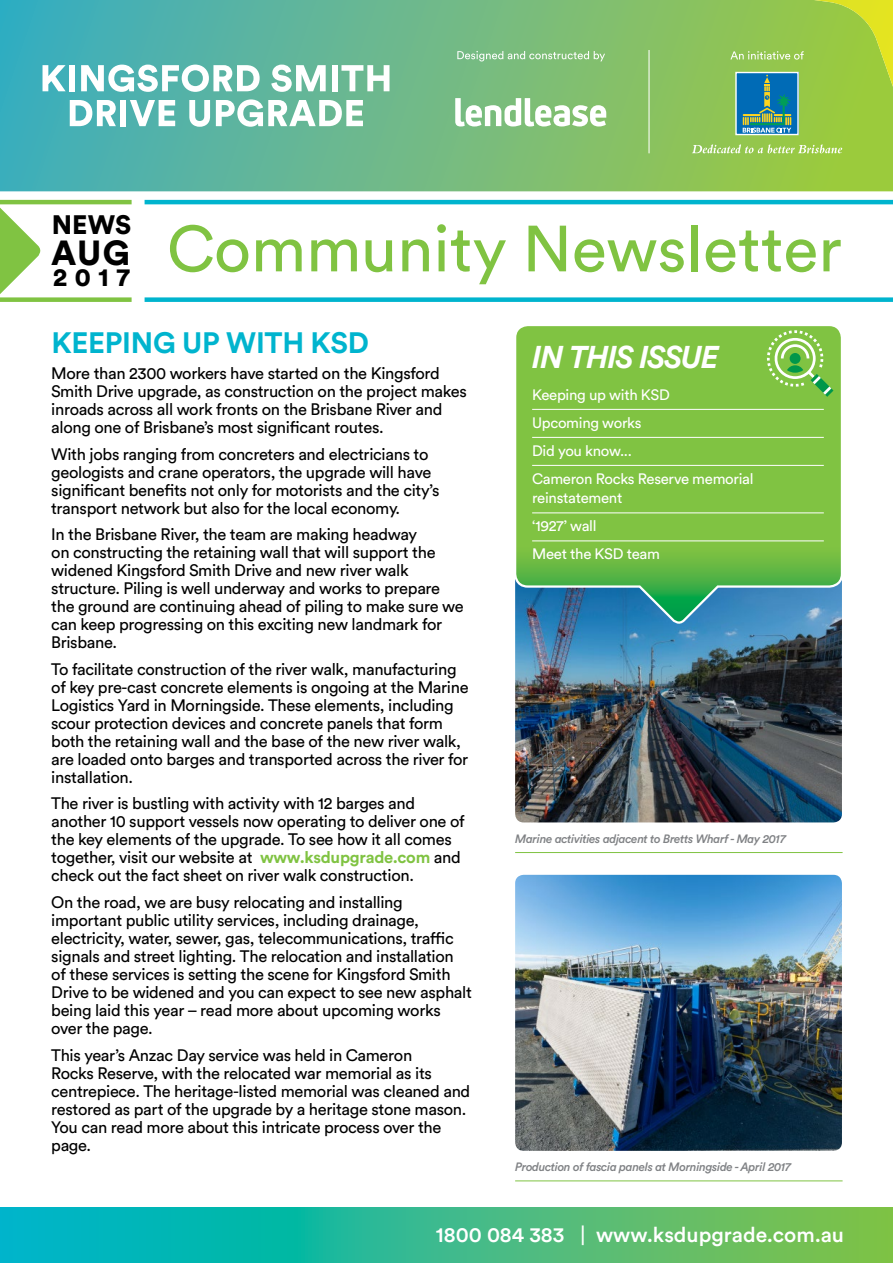
<style>
.page{position:relative;width:893px;height:1263px;background:#fff}
.page>*{position:absolute;margin:0;border:0;box-sizing:border-box;transform-origin:0 0}
.t1{font:64.5px "Circular Std";color:#80c342}
.t2{font:900 34.5px "Circular Std";color:#000}
.t3{font:italic 700 31.2px "Circular Std";letter-spacing:-.04em;color:#fff}
.t4{font:700 29.25px "Circular Std";letter-spacing:-.01em;color:#00b4ce}
.t5{font:900 26.4px "Circular Std";color:#000}
.t6{font:900 25.5px "Circular Std";color:#000}
.t7{font:500 21px "Circular Std";color:#fff}
.t8{font:16.5px/18px "Circular Std";letter-spacing:-.02em;color:#000}
.t9{font:15px/28px "Circular Std";letter-spacing:-.02em;color:#fff}
.t10{font:italic 500 12px "Circular Std";letter-spacing:-.03em;color:#808285}
.s1{font-weight:700;color:#80c342}
.s2{font-weight:400}
</style>
<div class="page">
<img style="left:515px;top:626px;width:327px;height:196px">
<hr style="left:515px;top:852px;width:328px;height:1px;background:#80c342">
<svg style="left:515px;top:326px;width:327px;height:300px;background:#74ba54"></svg>
<svg style="left:767px;top:330px;width:66px;height:67px;background:#8ac960"></svg>
<img style="left:515px;top:875px;width:327px;height:276px">
<hr style="left:515px;top:1180px;width:328px;height:1px;background:#80c342">
<hr style="left:532px;top:409px;width:292px;height:1px;background:#fff">
<hr style="left:532px;top:437px;width:292px;height:1px;background:#fff">
<hr style="left:532px;top:465px;width:292px;height:1px;background:#fff">
<hr style="left:532px;top:513px;width:292px;height:1px;background:#fff">
<hr style="left:532px;top:541px;width:292px;height:1px;background:#fff">
<div style="left:145px;top:297px;width:748px;height:5px;background:#00b4ce"></div>
<hr style="left:145px;top:200px;width:748px;height:4px;background:#00b4ce">
<div style="left:0;top:297px;width:132px;height:5px;background:#80c342"></div>
<hr style="left:0;top:200px;width:132px;height:4px;background:#80c342">
<svg style="left:0;top:208px;width:41px;height:86px"></svg>
<svg style="left:0;top:0;width:408px;height:191px;background:#54b3a5"></svg>
<svg style="left:408px;top:0;width:485px;height:191px;background:#86c164"></svg>
<svg style="left:814px;top:0;width:79px;height:87px;background:#abd039"></svg>
<svg style="left:455px;top:98px;width:151px;height:28px"></svg>
<svg style="left:457px;top:51px;width:148px;height:10px"></svg>
<svg style="left:730px;top:51px;width:74px;height:9px"></svg>
<hr style="left:648px;top:50px;width:1px;height:103px;background:#fff">
<svg style="left:692px;top:144px;width:150px;height:9px"></svg>
<div style="left:736px;top:73px;width:62px;height:62px;background:#006bb6"></div>
<svg style="left:743px;top:75px;width:48px;height:58px"></svg>
<div style="left:735px;top:72px;width:64px;height:63px;border:1px solid #fff"></div>
<svg style="left:43px;top:65px;width:23px;height:26px"></svg>
<div style="left:69px;top:65px;width:6px;height:26px;background:#fff"></div>
<svg style="left:81px;top:65px;width:179px;height:27px"></svg>
<svg style="left:271px;top:65px;width:55px;height:27px"></svg>
<div style="left:332px;top:65px;width:6px;height:26px;background:#fff"></div>
<svg style="left:341px;top:65px;width:48px;height:26px"></svg>
<svg style="left:70px;top:100px;width:46px;height:26px"></svg>
<div style="left:120px;top:100px;width:6px;height:26px;background:#fff"></div>
<svg style="left:130px;top:100px;width:45px;height:26px"></svg>
<svg style="left:189px;top:100px;width:21px;height:27px"></svg>
<svg style="left:216px;top:99px;width:147px;height:28px"></svg>
<svg style="left:0;top:1208px;width:893px;height:55px;background:#37ba8a"></svg>
<h3 class="t5" style="left:52px;top:207px;width:81px">NEWS</h3>
<h2 class="t2" style="left:51px;top:230px;width:80px">AUG</h2>
<h3 class="t6" style="left:53px;top:260px;width:78px">2017</h3>
<h1 class="t1" style="left:167px;top:210px;width:676px">Community Newsletter</h1>
<h3 class="t4" style="left:51px;top:324px;width:319px">KEEPING UP WITH KSD</h3>
<p class="t8" style="left:51px;top:364px;width:417px">More than 2300 workers have started on the Kingsford Smith Drive upgrade, as construction on the project makes inroads across all work fronts on the Brisbane River and along one of Brisbane’s most significant routes.</p>
<p class="t8" style="left:51px;top:445px;width:390px">With jobs ranging from concreters and electricians to geologists and crane operators, the upgrade will have significant benefits not only for motorists and the city’s transport network but also for the local economy.</p>
<p class="t8" style="left:51px;top:525px;width:414px">In the Brisbane River, the team are making headway<br>on constructing the retaining wall that will support the widened Kingsford Smith Drive and new river walk structure. Piling is well underway and works to prepare the ground are continuing ahead of piling to make sure we can keep progressing on this exciting new landmark for Brisbane.</p>
<p class="t8" style="left:51px;top:660px;width:419px">To facilitate construction of the river walk, manufacturing of key pre-cast concrete elements is ongoing at the Marine Logistics Yard in Morningside. These elements, including scour protection devices and concrete panels that form both the retaining wall and the base of the new river walk, are loaded onto barges and transported across the river for installation.</p>
<p class="t8" style="left:51px;top:794px;width:415px">The river is bustling with activity with 12 barges and another 10 support vessels now operating to deliver one of the key elements of the upgrade. To see how it all comes together, visit our website at <span class="s1">www.ksdupgrade.com</span> and check out the fact sheet on river walk construction.</p>
<p class="t8" style="left:51px;top:893px;width:422px">On the road, we are busy relocating and installing important public utility services, including drainage, electricity, water, sewer, gas, telecommunications, traffic signals and street lighting. The relocation and installation of these services is setting the scene for Kingsford Smith Drive to be widened and you can expect to see new asphalt being laid this year – read more about upcoming works over the page.</p>
<p class="t8" style="left:51px;top:1045px;width:421px">This year’s Anzac Day service was held in Cameron<br>Rocks Reserve, with the relocated war memorial as its centrepiece. The heritage-listed memorial was cleaned and restored as part of the upgrade by a heritage stone mason.<br>You can read more about this intricate process over the page.</p>
<h3 class="t3" style="left:532px;top:336px;width:188px">IN THIS ISSUE</h3>
<p class="t9" style="left:532px;top:380px;width:223px">Keeping up with KSD<br>Upcoming works<br>Did you know...<br>Cameron Rocks Reserve memorial</p>
<p class="t9" style="left:532px;top:484px;width:129px">reinstatement ‘1927’ wall<br>Meet the KSD team</p>
<p class="t10" style="left:515px;top:831px;width:272px">Marine activities adjacent to Bretts Wharf - May 2017</p>
<p class="t10" style="left:515px;top:1159px;width:278px">Production of fascia panels at Morningside - April 2017</p>
<p class="t7" style="left:436px;top:1221px;width:410px">1800 084 383 <span class="s2">|</span> www.ksdupgrade.com.au</p>
</div>
